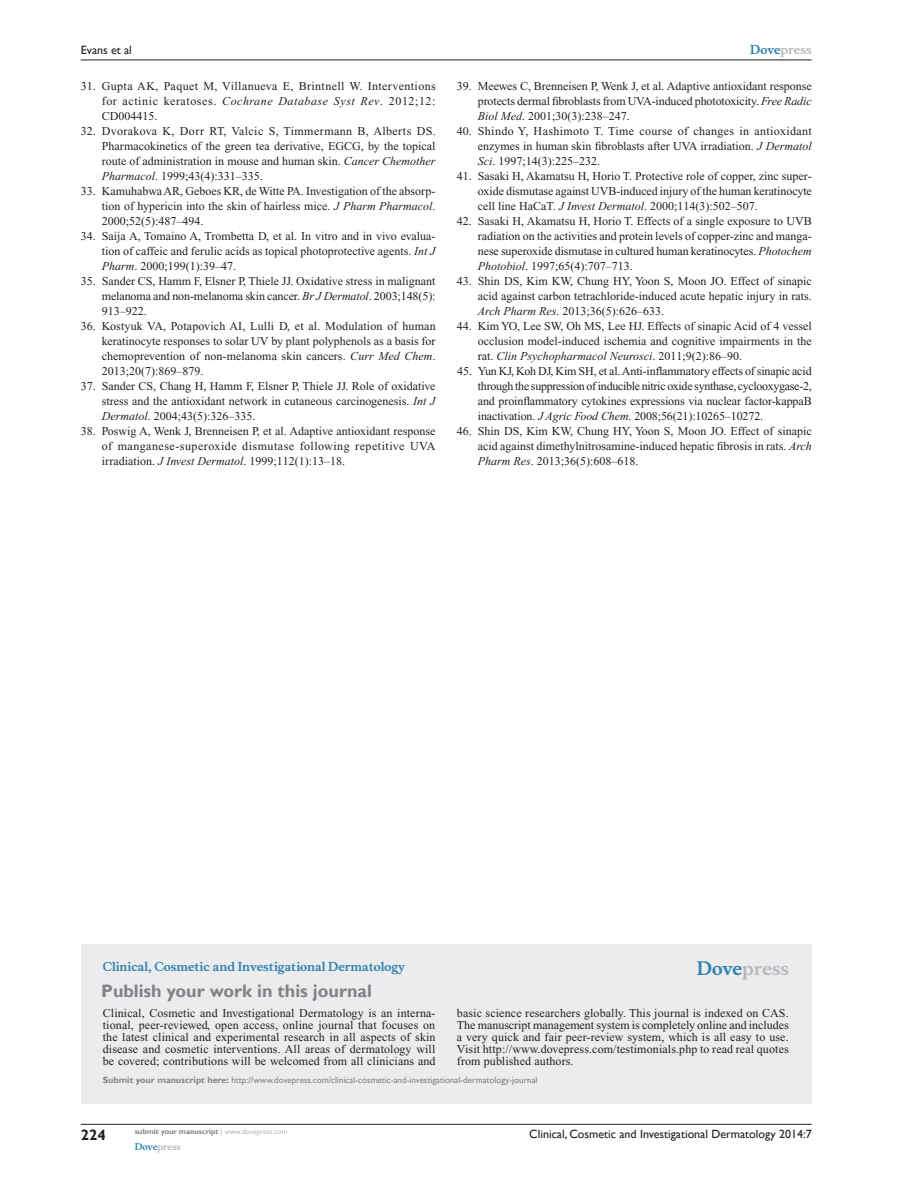
<style>
.page{position:relative;width:918px;height:1188px;background:#fff}
.page>*{position:absolute;margin:0;border:0;box-sizing:border-box;transform-origin:0 0}
.PromBx-H1{font:700 18px "Gill Sans";color:#808285}
.PromBx-Brand{font:700 18px "Musee";color:#b8b9bc}
.t1{font:700 15px "Gill Sans";color:#231f20}
.RefNL2{font:12px/15px "Times New Roman";color:#231f20;text-align:justify}
.PromBx-Tx{font:12px/12px "Times New Roman";letter-spacing:.01em;color:#231f20;text-align:justify}
.t2{font:12px "Gill Sans";color:#231f20}
.PromBx-JrnlName{font:700 12px "Musee";color:#3485ae}
.t3{font:700 12px "Musee";color:#b8b9bc}
.PromBx-SubmitMssWebA{font:9px "Gill Sans";color:#808285}
.t4{font:700 9px "Musee";color:#b8b9bc}
.t5{font:700 7.5px "Gill Sans";color:#808285}
.s1{font-style:italic}
.s2{color:#3485ae}
.s3{font-weight:700}
.s4{font-weight:400;color:#b8b9bc}
</style>
<div class="page">
<div style="left:81px;top:944px;width:731px;height:159px;background:#ececee"></div>
<hr style="left:81px;top:1124px;width:731px;height:1px;background:#231f20">
<hr style="left:81px;top:60px;width:731px;height:1px;background:#231f20">
<p class="t2" style="left:81px;top:43px;width:53px">Evans et al</p>
<p class="RefNL2" style="left:102px;top:79px;width:336px;text-indent:-21px">31. Gupta AK, Paquet M, Villanueva E, Brintnell W. Interventions for actinic keratoses. <span class="s1">Cochrane Database Syst Rev</span>. 2012;12:<br>CD004415.</p>
<p class="RefNL2" style="left:102px;top:124px;width:336px;text-indent:-21px">32. Dvorakova K, Dorr RT, Valcic S, Timmermann B, Alberts DS.<br>Pharmacokinetics of the green tea derivative, EGCG, by the topical route of administration in mouse and human skin. <span class="s1">Cancer Chemother Pharmacol</span>. 1999;43(4):331–335.</p>
<p class="RefNL2" style="left:102px;top:184px;width:335px;text-indent:-21px">33. Kamuhabwa AR, Geboes KR, de Witte PA. Investigation of the absorp&shy;tion of hypericin into the skin of hairless mice. <span class="s1">J Pharm Pharmacol</span>.<br>2000;52(5):487–494.</p>
<p class="RefNL2" style="left:102px;top:229px;width:335px;text-indent:-21px">34. Saija A, Tomaino A, Trombetta D, et al. In vitro and in vivo evalua&shy;tion of caffeic and ferulic acids as topical photoprotective agents. <span class="s1">Int J Pharm</span>. 2000;199(1):39–47.</p>
<p class="RefNL2" style="left:102px;top:274px;width:335px;text-indent:-21px">35. Sander CS, Hamm F, Elsner P, Thiele JJ. Oxidative stress in malignant melanoma and non-melanoma skin cancer. <span class="s1">Br J Dermatol</span>. 2003;148(5):<br>913–922.</p>
<p class="RefNL2" style="left:102px;top:319px;width:335px;text-indent:-21px">36. Kostyuk VA, Potapovich AI, Lulli D, et al. Modulation of human keratinocyte responses to solar UV by plant polyphenols as a basis for chemoprevention of non-melanoma skin cancers. <span class="s1">Curr Med Chem</span>.<br>2013;20(7):869–879.</p>
<p class="RefNL2" style="left:102px;top:379px;width:335px;text-indent:-21px">37. Sander CS, Chang H, Hamm F, Elsner P, Thiele JJ. Role of oxidative stress and the antioxidant network in cutaneous carcinogenesis. <span class="s1">Int J Dermatol</span>. 2004;43(5):326–335.</p>
<p class="RefNL2" style="left:102px;top:424px;width:335px;text-indent:-21px">38. Poswig A, Wenk J, Brenneisen P, et al. Adaptive antioxidant response of manganese-superoxide dismutase following repetitive UVA irradiation. <span class="s1">J Invest Dermatol</span>. 1999;112(1):13–18.</p>
<p class="t3" style="left:750px;top:43px;width:63px"><span class="s2">Dove</span>press</p>
<p class="RefNL2" style="left:478px;top:79px;width:335px;text-indent:-21px">39. Meewes C, Brenneisen P, Wenk J, et al. Adaptive antioxidant response protects dermal fibroblasts from UVA-induced phototoxicity. <span class="s1">Free Radic Biol Med</span>. 2001;30(3):238–247.</p>
<p class="RefNL2" style="left:478px;top:124px;width:336px;text-indent:-21px">40. Shindo Y, Hashimoto T. Time course of changes in antioxidant enzymes in human skin fibroblasts after UVA irradiation. <span class="s1">J Dermatol Sci</span>. 1997;14(3):225–232.</p>
<p class="RefNL2" style="left:478px;top:169px;width:336px;text-indent:-21px">41. Sasaki H, Akamatsu H, Horio T. Protective role of copper, zinc super&shy;oxide dismutase against UVB-induced injury of the human keratinocyte cell line HaCaT. <span class="s1">J Invest Dermatol</span>. 2000;114(3):502–507.</p>
<p class="RefNL2" style="left:478px;top:214px;width:335px;text-indent:-21px">42. Sasaki H, Akamatsu H, Horio T. Effects of a single exposure to UVB radiation on the activities and protein levels of copper-zinc and manga&shy;nese superoxide dismutase in cultured human keratinocytes. <span class="s1">Photochem Photobiol</span>. 1997;65(4):707–713.</p>
<p class="RefNL2" style="left:478px;top:274px;width:335px;text-indent:-21px">43. Shin DS, Kim KW, Chung HY, Yoon S, Moon JO. Effect of sinapic acid against carbon tetrachloride-induced acute hepatic injury in rats.<br><span class="s1">Arch Pharm Res</span>. 2013;36(5):626–633.</p>
<p class="RefNL2" style="left:478px;top:319px;width:335px;text-indent:-21px">44. Kim YO, Lee SW, Oh MS, Lee HJ. Effects of sinapic Acid of 4 vessel occlusion model-induced ischemia and cognitive impairments in the rat. <span class="s1">Clin Psychopharmacol Neurosci</span>. 2011;9(2):86–90.</p>
<p class="RefNL2" style="left:478px;top:364px;width:335px;text-indent:-21px">45. Yun KJ, Koh DJ, Kim SH, et al. Anti-inflammatory effects of sinapic acid through the suppression of inducible nitric oxide synthase, cyclooxygase-2, and proinflammatory cytokines expressions via nuclear factor-kappaB inactivation. <span class="s1">J Agric Food Chem</span>. 2008;56(21):10265–10272.</p>
<p class="RefNL2" style="left:478px;top:424px;width:335px;text-indent:-21px">46. Shin DS, Kim KW, Chung HY, Yoon S, Moon JO. Effect of sinapic acid against dimethylnitrosamine-induced hepatic fibrosis in rats. <span class="s1">Arch Pharm Res</span>. 2013;36(5):608–618.</p>
<p class="PromBx-JrnlName" style="left:103px;top:959px;width:304px">Clinical, Cosmetic and Investigational Dermatology</p>
<p class="PromBx-H1" style="left:101px;top:980px;width:272px">Publish your work in this journal</p>
<p class="PromBx-Brand" style="left:697px;top:958px;width:94px"><span class="s2">Dove</span>press</p>
<p class="PromBx-Tx" style="left:103px;top:1007px;width:334px">Clinical, Cosmetic and Investigational Dermatology is an interna&shy;tional, peer-reviewed, open access, online journal that focuses on the latest clinical and experimental research in all aspects of skin disease and cosmetic interventions. All areas of dermatology will be covered; contributions will be welcomed from all clinicians and</p>
<p class="PromBx-Tx" style="left:457px;top:1007px;width:333px">basic science researchers globally. This journal is indexed on CAS.<br>The manuscript management system is completely online and includes a very quick and fair peer-review system, which is all easy to use.<br>Visit http://www.dovepress.com/testimonials.php to read real quotes from published authors.</p>
<p class="PromBx-SubmitMssWebA" style="left:103px;top:1075px;width:436px"><span class="s3">Submit your manuscript here:</span> http://www.dovepress.com/clinical-cosmetic-and-investigational-dermatology-journal</p>
<p class="t1" style="left:81px;top:1126px;width:26px">224</p>
<p class="t5" style="left:135px;top:1127px;width:154px">submit your manuscript <span class="s4">| www.dovepress.com</span></p>
<p class="t4" style="left:135px;top:1141px;width:48px"><span class="s2">Dove</span>press</p>
<p class="t2" style="left:529px;top:1127px;width:284px">Clinical, Cosmetic and Investigational Dermatology 2014:7</p>
</div>
